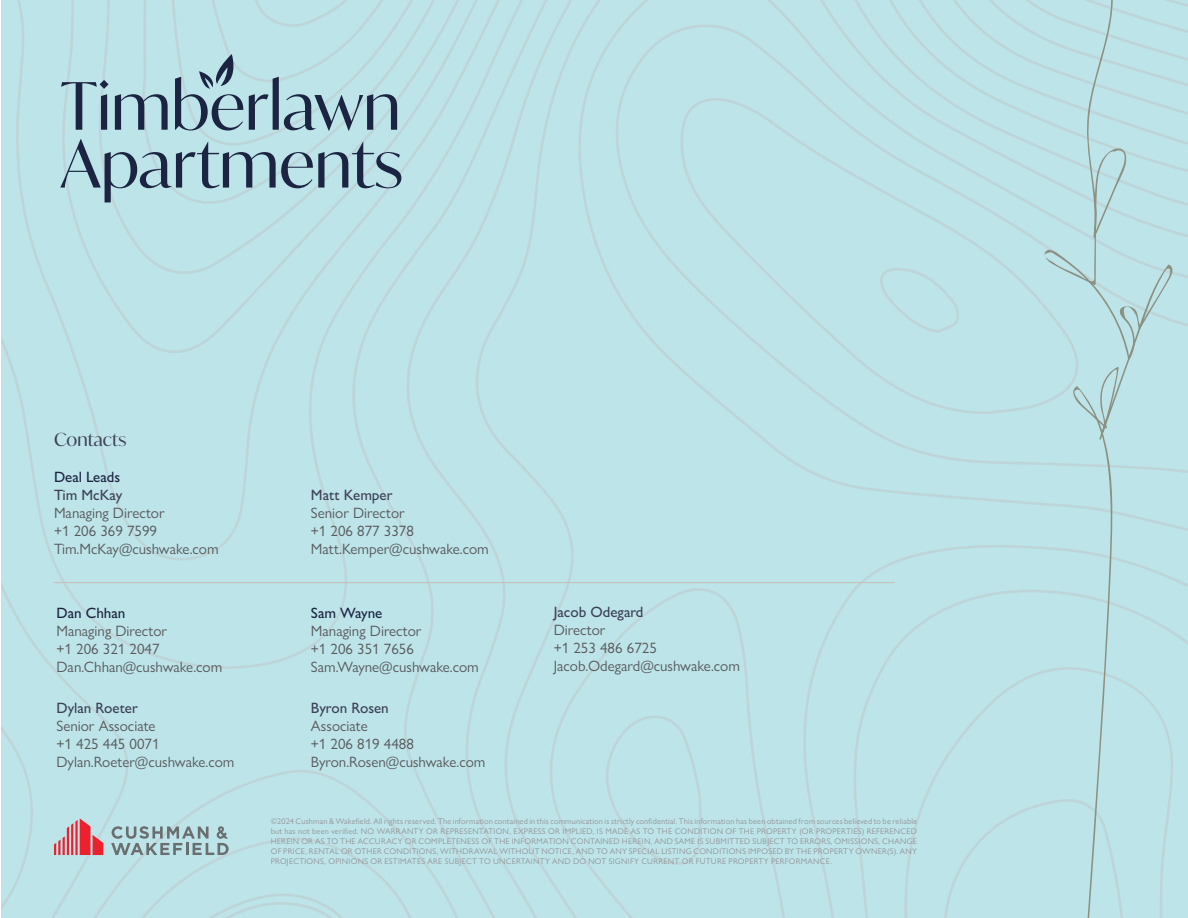
<style>
.page{position:relative;width:1188px;height:918px;background:#fff}
.page>*{position:absolute;margin:0;border:0;box-sizing:border-box;transform-origin:0 0}
.t1{font:18px "Ivy Mode";color:#3d4057}
.t2{font:15px/18px "Gill Sans Nova";color:#58595b}
.t3{font:500 15px "Gill Sans Nova";color:#3d4057}
.t4{font:500 15px "Gill Sans Nova";color:#1b2440}
.t5{font:8.25px/9.9px "Gill Sans Nova";letter-spacing:.035em;color:#939598;text-align:justify}
</style>
<div class="page">
<div style="left:2px;top:0;width:1186px;height:918px;background:#bce4e9"></div>
<div style="left:608px;top:24px;width:580px;height:455px;background:#bce4e9"></div>
<div style="left:679px;top:97px;width:351px;height:317px;background:#bce4e9"></div>
<div style="left:606px;top:712px;width:96px;height:153px;background:#bce4e9"></div>
<svg style="left:879px;top:267px;width:81px;height:66px;background:#bce2e7"></svg>
<svg style="left:54px;top:818px;width:49px;height:37px;background:#d28a93"></svg>
<svg style="left:111px;top:826px;width:118px;height:29px;background:#9eb9bc"></svg>
<svg style="left:61px;top:80px;width:48px;height:50px;background:#91b0ba"></svg>
<svg style="left:115px;top:94px;width:53px;height:36px;background:#819daa"></svg>
<svg style="left:249px;top:77px;width:148px;height:54px;background:#96b5c0"></svg>
<svg style="left:60px;top:139px;width:341px;height:63px;background:#9ebfc8"></svg>
<svg style="left:175px;top:54px;width:68px;height:77px;background:#94b3be"></svg>
<svg style="left:1030px;top:0;width:147px;height:918px;background:#bbe1e6"></svg>
<hr style="left:54px;top:582px;width:841px;height:1px;background:#c8bbae">
<h1 class="t1" style="left:54px;top:427px;width:74px">Contacts</h1>
<h2 class="t4" style="left:54px;top:467px;width:68px">Deal Leads</h2>
<h2 class="t3" style="left:54px;top:485px;width:70px">Tim McKay</h2>
<h2 class="t2" style="left:54px;top:503px;width:166px">Managing Director<br>+1 206 369 7599<br>Tim.McKay@cushwake.com</h2>
<h2 class="t4" style="left:57px;top:604px;width:70px">Dan Chhan</h2>
<h2 class="t2" style="left:57px;top:622px;width:167px">Managing Director<br>+1 206 321 2047<br>Dan.Chhan@cushwake.com</h2>
<h2 class="t3" style="left:57px;top:699px;width:83px">Dylan Roeter</h2>
<h2 class="t2" style="left:57px;top:717px;width:180px">Senior Associate<br>+1 425 445 0071<br>Dylan.Roeter@cushwake.com</h2>
<h2 class="t3" style="left:311px;top:485px;width:83px">Matt Kemper</h2>
<h2 class="t2" style="left:311px;top:503px;width:179px">Senior Director<br>+1 206 877 3378<br>Matt.Kemper@cushwake.com</h2>
<h2 class="t4" style="left:311px;top:603px;width:73px">Sam Wayne</h2>
<h2 class="t2" style="left:311px;top:621px;width:169px">Managing Director<br>+1 206 351 7656<br>Sam.Wayne@cushwake.com</h2>
<h2 class="t3" style="left:311px;top:699px;width:79px">Byron Rosen</h2>
<h2 class="t2" style="left:311px;top:717px;width:176px">Associate<br>+1 206 819 4488<br>Byron.Rosen@cushwake.com</h2>
<h2 class="t3" style="left:554px;top:603px;width:91px">Jacob Odegard</h2>
<h2 class="t2" style="left:554px;top:621px;width:188px">Director<br>+1 253 486 6725<br>Jacob.Odegard@cushwake.com</h2>
<p class="t5" style="left:271px;top:817px;width:648px">©2024 Cushman &amp; Wakefield. All rights reserved. The information contained in this communication is strictly confidential. This information has been obtained from sources believed to be reliable but has not been verified. NO WARRANTY OR REPRESENTATION, EXPRESS OR IMPLIED, IS MADE AS TO THE CONDITION OF THE PROPERTY (OR PROPERTIES) REFERENCED HEREIN OR AS TO THE ACCURACY OR COMPLETENESS OF THE INFORMATION CONTAINED HEREIN, AND SAME IS SUBMITTED SUBJECT TO ERRORS, OMISSIONS, CHANGE OF PRICE, RENTAL OR OTHER CONDITIONS, WITHDRAWAL WITHOUT NOTICE, AND TO ANY SPECIAL LISTING CONDITIONS IMPOSED BY THE PROPERTY OWNER(S). ANY PROJECTIONS, OPINIONS OR ESTIMATES ARE SUBJECT TO UNCERTAINTY AND DO NOT SIGNIFY CURRENT OR FUTURE PROPERTY PERFORMANCE.</p>
</div>
